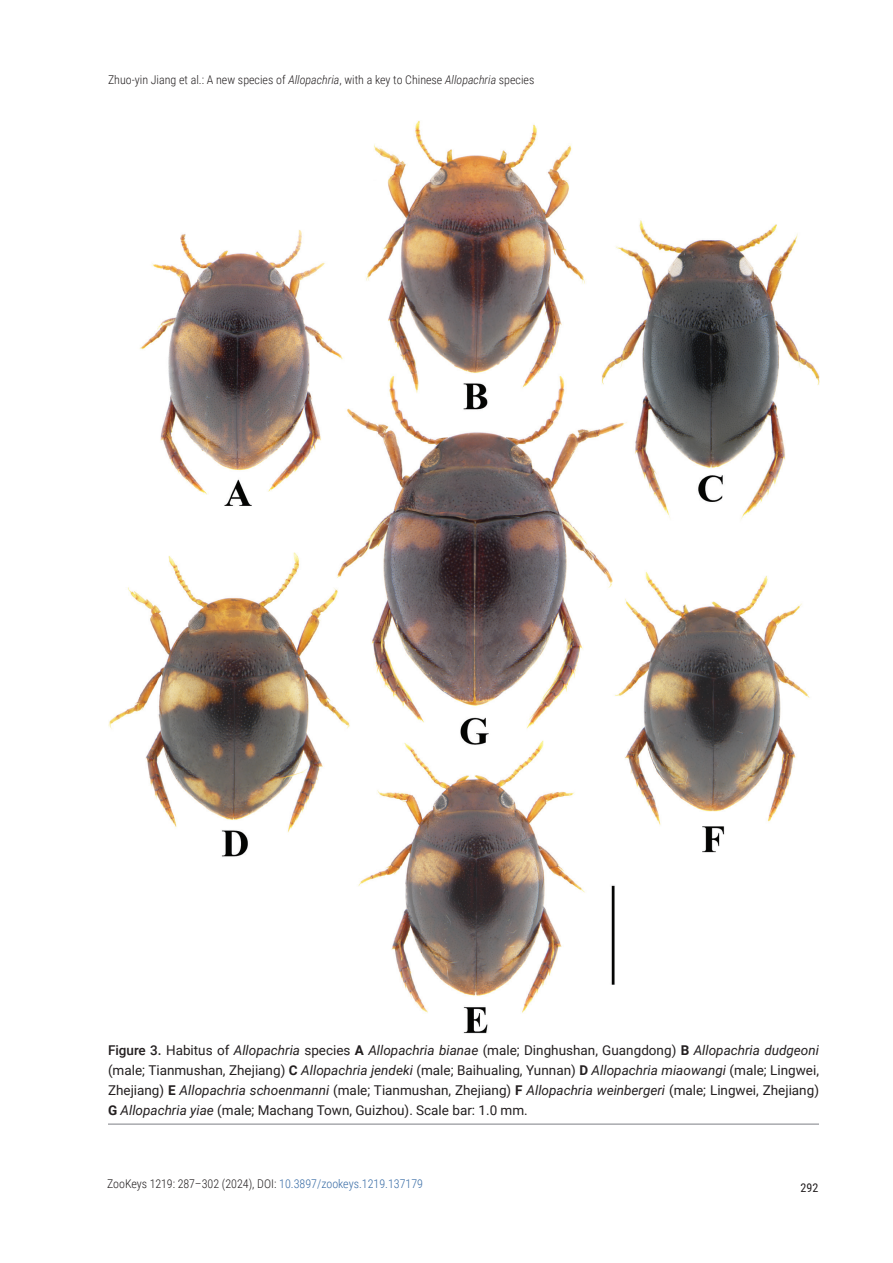
<style>
.page{position:relative;width:893px;height:1263px;background:#fff}
.page>*{position:absolute;margin:0;border:0;box-sizing:border-box;transform-origin:0 0}
.FIG_-_Caption{font:13.5px/19.8px "Roboto";color:#231f20;text-align:justify}
.t1{font:300 12px "Roboto Condensed";color:#231f20}
.t2{font:12px "Roboto Condensed";color:#231f20}
.s1{font-style:italic}
.s2{font-weight:500}
.s3{font-weight:700}
.s4{color:#376ba5}
</style>
<div class="page">
<hr style="left:108px;top:1123px;width:711px;height:2px;background:#a8a9ad">
<img style="left:108px;top:121px;width:711px;height:913px">
<p class="t1" style="left:108px;top:71px;width:428px">Zhuo-yin Jiang et al.: A new species of <span class="s1">Allopachria</span>, with a key to Chinese <span class="s1">Allopachria</span> species</p>
<p class="FIG_-_Caption" style="left:108px;top:1040px;width:712px"><span class="s2">Figure 3.</span> Habitus of <span class="s1">Allopachria</span> species <span class="s3">A</span> <span class="s1">Allopachria bianae</span> (male; Dinghushan, Guangdong) <span class="s3">B</span> <span class="s1">Allopachria dudgeoni </span>(male; Tianmushan, Zhejiang) <span class="s3">C</span> <span class="s1">Allopachria jendeki</span> (male; Baihualing, Yunnan) <span class="s3">D</span> <span class="s1">Allopachria miaowangi</span> (male; Lingwei, Zhejiang) <span class="s3">E</span> <span class="s1">Allopachria schoenmanni</span> (male; Tianmushan, Zhejiang) <span class="s3">F</span> <span class="s1">Allopachria weinbergeri</span> (male; Lingwei, Zhejiang)<br><span class="s3">G</span> <span class="s1">Allopachria yiae</span> (male; Machang Town, Guizhou). Scale bar: 1.0 mm.</p>
<p class="t1" style="left:107px;top:1175px;width:318px">ZooKeys 1219: 287–302 (2024), DOI: <span class="s4">10.3897/zookeys.1219.137179</span></p>
<p class="t2" style="left:801px;top:1179px;width:19px">292</p>
</div>
